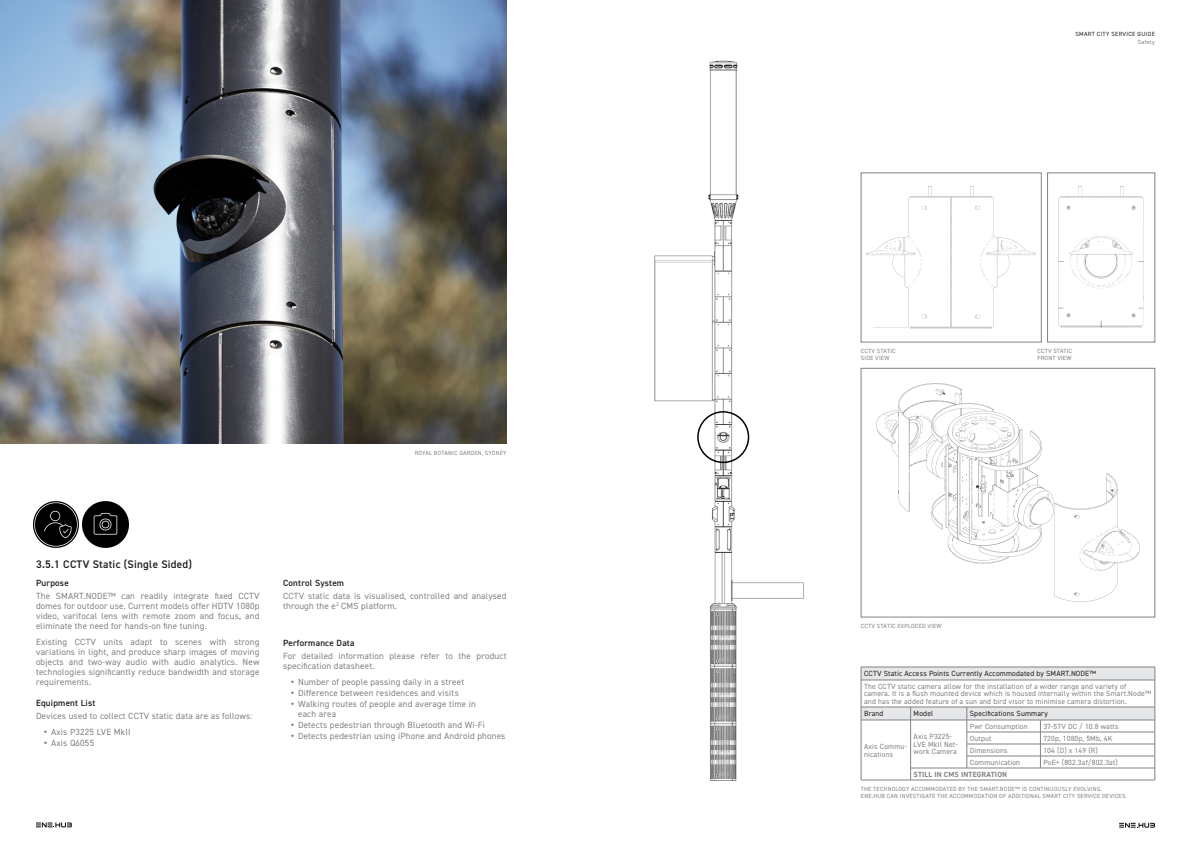
<style>
.page{position:relative;width:1191px;height:842px;background:#fff}
.page>*{position:absolute;margin:0;border:0;box-sizing:border-box;transform-origin:0 0}
._0_1_1_Sub_Subtitle{font:600 11px "DIN2014";letter-spacing:.025em;color:#231f20}
.Body_Copy{font:9px/10px "DIN2014";letter-spacing:.02em;color:#808285}
.Service_Subtitles__s{font:600 9px "DIN2014";letter-spacing:.025em;color:#231f20}
.t1{font:7.5px/7.5px "DIN2014";letter-spacing:.02em;color:#808285}
.t2{font:7.5px "DIN2014";letter-spacing:.02em;color:#231f20}
.t3{font:700 7.5px "DIN2014";letter-spacing:.02em;color:#808285}
.t4{font:6px/7px "DIN2014";letter-spacing:.03em;color:#808285}
.t5{font:6px "DIN2014";letter-spacing:.05em;color:#231f20}
.s1{font-weight:700;font-size:9.5px;color:#6c6d70}
</style>
<div class="page">
<img style="left:654px;top:60px;width:150px;height:722px">
<div style="left:697px;top:411px;width:52px;height:52px;border:2px solid #000;border-radius:50%"></div>
<svg style="left:1119px;top:823px;width:36px;height:5px"></svg>
<hr style="left:861px;top:780px;width:49px;height:1px;background:#808285">
<hr style="left:910px;top:780px;width:56px;height:1px;background:#808285">
<hr style="left:966px;top:780px;width:74px;height:1px;background:#808285">
<hr style="left:1040px;top:780px;width:115px;height:1px;background:#808285">
<svg style="left:861px;top:667px;width:294px;height:113px"></svg>
<img style="left:876px;top:383px;width:263px;height:219px">
<div style="left:861px;top:368px;width:294px;height:249px;border:1px solid #808285"></div>
<img style="left:1058px;top:187px;width:85px;height:141px">
<div style="left:1047px;top:173px;width:108px;height:169px;border:1px solid #808285"></div>
<img style="left:866px;top:186px;width:170px;height:143px">
<img style="left:33px;top:502px;width:46px;height:45px">
<img style="left:83px;top:502px;width:46px;height:45px">
<svg style="left:36px;top:822px;width:36px;height:5px"></svg>
<img style="left:0;top:0;width:506px;height:444px">
<p class="t4" style="left:415px;top:449px;width:93px">ROYAL BOTANIC GARDEN, SYDNEY</p>
<p class="_0_1_1_Sub_Subtitle" style="left:36px;top:556px;width:157px">3.5.1 CCTV Static (Single Sided)</p>
<p class="Service_Subtitles__s" style="left:36px;top:577px;width:34px">Purpose</p>
<p class="Body_Copy" style="left:36px;top:591px;width:225px;text-align:justify">The SMART.NODE™ can readily integrate fixed CCTV domes for outdoor use. Current models offer HDTV 1080p video, varifocal lens with remote zoom and focus, and eliminate the need for hands-on fine tuning.</p>
<p class="Body_Copy" style="left:36px;top:637px;width:225px;text-align:justify">Existing CCTV units adapt to scenes with strong variations in light, and produce sharp images of moving objects and two-way audio with audio analytics. New technologies significantly reduce bandwidth and storage requirements.</p>
<p class="Service_Subtitles__s" style="left:36px;top:696px;width:61px">Equipment List</p>
<p class="Body_Copy" style="left:36px;top:710px;width:218px">Devices used to collect CCTV static data are as follows:</p>
<p class="Body_Copy" style="left:44px;top:727px;width:88px"><span class="s1">•</span> Axis P3225 LVE MkII</p>
<p class="Body_Copy" style="left:44px;top:738px;width:52px"><span class="s1">•</span> Axis Q6055</p>
<p class="Service_Subtitles__s" style="left:283px;top:577px;width:63px">Control System</p>
<p class="Body_Copy" style="left:283px;top:591px;width:225px">CCTV static data is visualised, controlled and analysed through the e<sup>3</sup> CMS platform.</p>
<p class="Service_Subtitles__s" style="left:283px;top:636px;width:73px">Performance Data</p>
<p class="Body_Copy" style="left:283px;top:650px;width:225px">For detailed information please refer to the product specification datasheet.</p>
<p class="Body_Copy" style="left:291px;top:677px;width:175px"><span class="s1">•</span> Number of people passing daily in a street</p>
<p class="Body_Copy" style="left:291px;top:688px;width:169px"><span class="s1">•</span> Difference between residences and visits</p>
<p class="Body_Copy" style="left:298px;top:699px;width:179px;text-indent:-7px"><span class="s1">•</span> Walking routes of people and average time in each area</p>
<p class="Body_Copy" style="left:291px;top:720px;width:195px"><span class="s1">•</span> Detects pedestrian through Bluetooth and Wi-Fi</p>
<p class="Body_Copy" style="left:291px;top:731px;width:216px"><span class="s1">•</span> Detects pedestrian using iPhone and Android phones</p>
<p class="t5" style="left:1075px;top:30px;width:81px">SMART CITY SERVICE GUIDE</p>
<p class="t4" style="left:1137px;top:39px;width:19px">Safety</p>
<p class="t4" style="left:861px;top:347px;width:36px">CCTV STATIC<br>SIDE VIEW</p>
<p class="t4" style="left:1037px;top:347px;width:36px">CCTV STATIC<br>FRONT VIEW</p>
<p class="t4" style="left:861px;top:622px;width:82px">CCTV STATIC EXPLODED VIEW</p>
<p class="t2" style="left:864px;top:669px;width:233px">CCTV Static Access Points Currently Accommodated by SMART.NODE™</p>
<p class="t1" style="left:864px;top:682px;width:289px">The CCTV static camera allow for the installation of a wider range and variety of camera. It is a flush mounted device which is housed internally within the Smart.Node™ and has the added feature of a sun and bird visor to minimise camera distortion.</p>
<p class="t2" style="left:864px;top:709px;width:21px">Brand</p>
<p class="t2" style="left:913px;top:709px;width:21px">Model</p>
<p class="t2" style="left:969px;top:709px;width:79px">Specifications Summary</p>
<p class="t1" style="left:864px;top:743px;width:45px">Axis Commu&shy;nications</p>
<p class="t1" style="left:913px;top:733px;width:46px">Axis P3225-<br>LVE MkII Net&shy;work Camera</p>
<p class="t1" style="left:969px;top:722px;width:59px">Pwr Consumption</p>
<p class="t1" style="left:1043px;top:722px;width:77px">37-57V DC / 10.8 watts</p>
<p class="t1" style="left:969px;top:734px;width:23px">Output</p>
<p class="t1" style="left:1043px;top:734px;width:71px">720p, 1080p, 5Mb, 4K</p>
<p class="t1" style="left:969px;top:746px;width:39px">Dimensions</p>
<p class="t1" style="left:1043px;top:746px;width:56px">104 (D) x 149 (R)</p>
<p class="t1" style="left:969px;top:758px;width:52px">Communication</p>
<p class="t1" style="left:1043px;top:758px;width:76px">PoE+ (802.3af/802.3at)</p>
<p class="t3" style="left:913px;top:769px;width:95px">STILL IN CMS INTEGRATION</p>
<p class="t4" style="left:861px;top:785px;width:267px">THE TECHNOLOGY ACCOMMODATED BY THE SMART.NODE™ IS CONTINUOUSLY EVOLVING.<br>ENE.HUB CAN INVESTIGATE THE ACCOMMODATION OF ADDITIONAL SMART CITY SERVICE DEVICES.</p>
</div>
